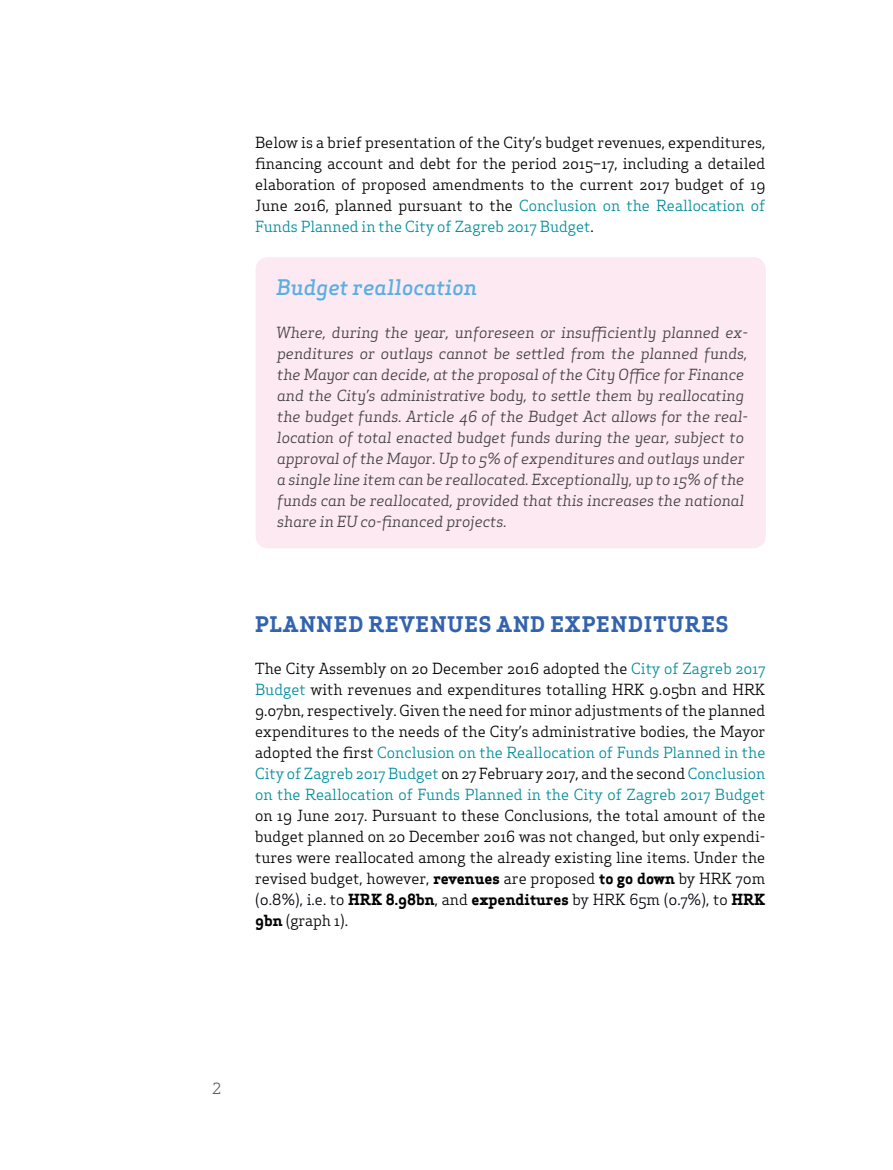
<style>
.page{position:relative;width:893px;height:1170px;background:#fff}
.page>*{position:absolute;margin:0;border:0;box-sizing:border-box;transform-origin:0 0}
.t1{font:700 21px "Apex Serif";letter-spacing:.05em;color:#3363af}
.t2{font:italic 500 21px "Apex Serif";color:#58b0e2}
.t3{font:15px/21px "Apex Serif";color:#000;text-align:justify}
.t4{font:italic 15px/21px "Apex Serif";color:#414042}
.t5{font:15px "Apex Serif";color:#58595b}
.s1{color:#008d9b}
.s2{font-weight:700}
.s3{color:#00000a}
</style>
<div class="page">
<div style="left:256px;top:257px;width:510px;height:291px;background:#fde9f1;border-radius:13px"></div>
<p class="t3" style="left:255px;top:132px;width:512px">Below is a brief presentation of the City’s budget revenues, expenditures, financing account and debt for the period 2015–17, including a detailed elaboration of proposed amendments to the current 2017 budget of 19<br>June 2016, planned pursuant to the <span class="s1">Conclusion on the Reallocation of Funds Planned in the City of Zagreb 2017 Budget</span>.</p>
<h1 class="t2" style="left:276px;top:274px;width:203px">Budget reallocation</h1>
<p class="t4" style="left:276px;top:321px;width:474px">Where, during the year, unforeseen or insufficiently planned ex&shy;penditures or outlays cannot be settled from the planned funds, the Mayor can decide, at the proposal of the City Office for Finance and the City’s administrative body, to settle them by reallocating the budget funds. Article 46 of the Budget Act allows for the real&shy;location of total enacted budget funds during the year, subject to approval of the Mayor. Up to 5% of expenditures and outlays under a single line item can be reallocated. Exceptionally, up to 15% of the funds can be reallocated, provided that this increases the national share in EU co-financed projects.</p>
<h1 class="t1" style="left:255px;top:610px;width:61px">PLANNED</h1>
<h1 class="t1" style="left:368px;top:610px;width:63px">REVENUES</h1>
<h1 class="t1" style="left:497px;top:610px;width:115px">AND EXPENDITU</h1>
<h1 class="t1" style="left:685px;top:610px;width:31px">RES</h1>
<p class="t3" style="left:255px;top:657px;width:512px">The City Assembly on 20 December 2016 adopted the <span class="s1">City of Zagreb 2017<br>Budget</span> with revenues and expenditures totalling HRK 9.05bn and HRK 9.07bn, respectively. Given the need for minor adjustments of the planned expenditures to the needs of the City’s administrative bodies, the Mayor adopted the first <span class="s1">Conclusion on the Reallocation of Funds Planned in the City of Zagreb 2017 Budget</span> on 27 February 2017, and the second <span class="s1">Conclusion on the Reallocation of Funds Planned in the City of Zagreb 2017 Budget</span></p>
<p class="t3" style="left:255px;top:804px;width:512px">on 19 June 2017. Pursuant to these Conclusions, the total amount of the budget planned on 20 December 2016 was not changed, but only expendi&shy;tures were reallocated among the already existing line items. Under the revised budget, however, <span class="s2">revenues</span> are proposed <span class="s2">to go down</span> by HRK <span class="s3">70m (0.8%), i.e.</span> to <span class="s2">HRK 8.98bn</span>, and <span class="s2">expenditures</span> <span class="s3">by HRK 65m (0.7%),</span> to <span class="s2">HRK 9bn</span> (graph 1).</p>
<p class="t5" style="left:212px;top:1078px;width:10px">2</p>
</div>
